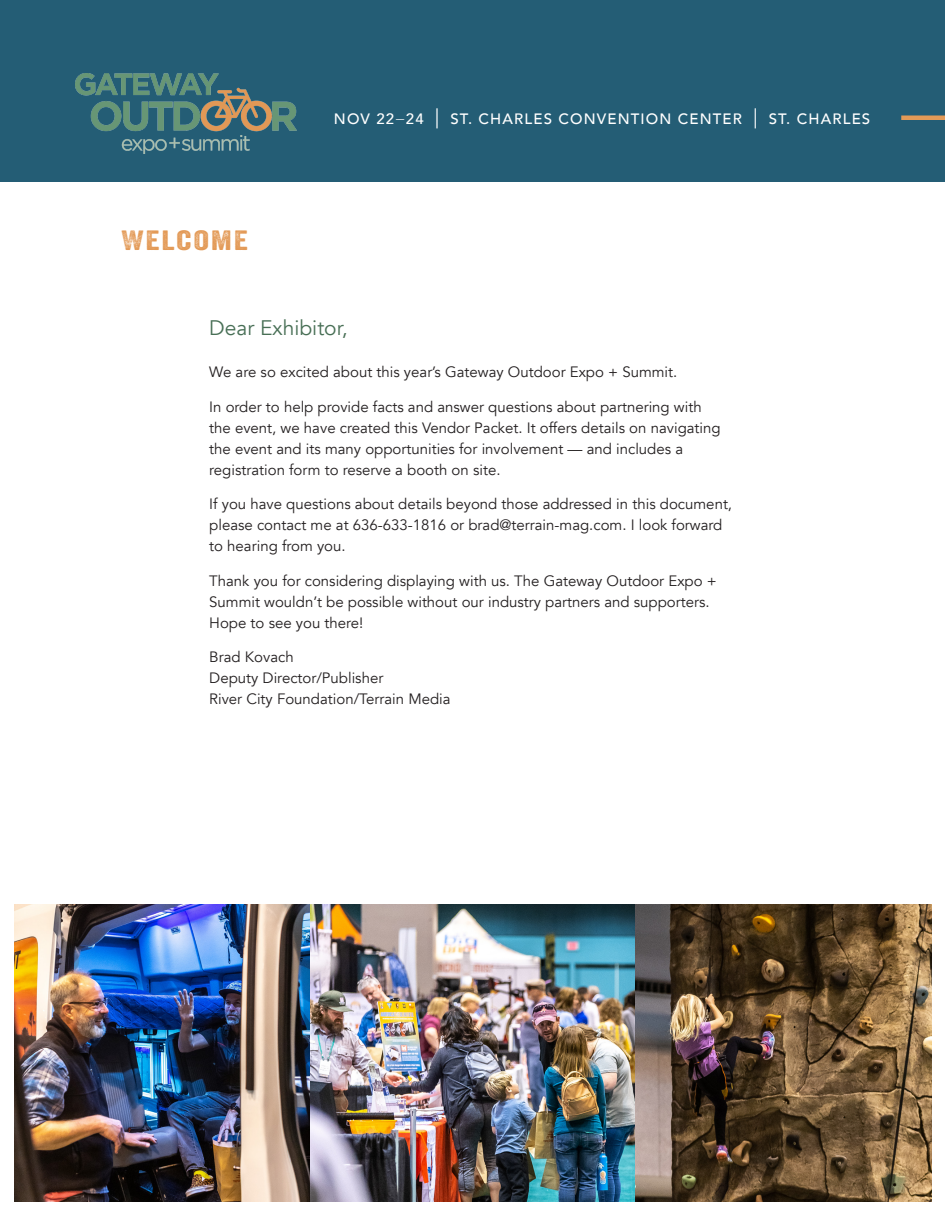
<style>
.page{position:relative;width:945px;height:1215px;background:#fff}
.page>*{position:absolute;margin:0;border:0;box-sizing:border-box;transform-origin:0 0}
.t1{font:27px "Veneer Two";letter-spacing:.05em;color:#e39a57;scale:1.33 1}
.t2{font:21px "Avenir";color:#486f55}
.t3{font:15px/21px "Avenir";color:#231f20}
.t4{font:500 15px "Avenir";letter-spacing:.075em;color:#fff}
.s1{font-size:26.25px}
.s2{font-family:"Palmer";font-weight:400}
.s3{color:#486f56}
</style>
<div class="page">
<img style="left:14px;top:904px;width:918px;height:298px">
<div style="left:0;top:0;width:945px;height:181px;background:#245d75"></div>
<img style="left:76px;top:73px;width:221px;height:80px">
<hr style="left:901px;top:116px;width:44px;height:4px;background:#e39a57">
<p class="t1" style="left:122px;top:224px;width:97px">WELCOME</p>
<p class="t4" style="left:334px;top:106px;width:450px">MARCH 31-APRIL 1 <span class="s1">|</span> TOWER GROVE PARK <span class="s1">|</span> ST. LOUIS</p>
<p class="t4" style="left:334px;top:106px;width:538px">NOV 22<span class="s2">–</span>24 <span class="s1">|</span> ST. CHARLES CONVENTION CENTER <span class="s1">|</span> ST. CHARLES</p>
<p class="t2" style="left:209px;top:315px;width:140px"><span class="s3">Dear</span> Exhibitor,</p>
<p class="t3" style="left:209px;top:362px;width:470px">We are so excited about this year’s Gateway Outdoor Expo + Summit.</p>
<p class="t3" style="left:209px;top:396px;width:513px">In order to help provide facts and answer questions about partnering with the event, we have created this Vendor Packet. It offers details on navigating the event and its many opportunities for involvement — and includes a registration form to reserve a booth on site.</p>
<p class="t3" style="left:209px;top:494px;width:524px">If you have questions about details beyond those addressed in this document, please contact me at 636-633-1816 or brad@terrain-mag.com. I look forward to hearing from you.</p>
<p class="t3" style="left:209px;top:570px;width:509px">Thank you for considering displaying with us. The Gateway Outdoor Expo +<br>Summit wouldn’t be possible without our industry partners and supporters.<br>Hope to see you there!</p>
<p class="t3" style="left:209px;top:647px;width:86px">Brad Kovach</p>
<p class="t3" style="left:209px;top:668px;width:176px">Deputy Director/Publisher</p>
<p class="t3" style="left:209px;top:689px;width:243px">River City Foundation/Terrain Media</p>
</div>
